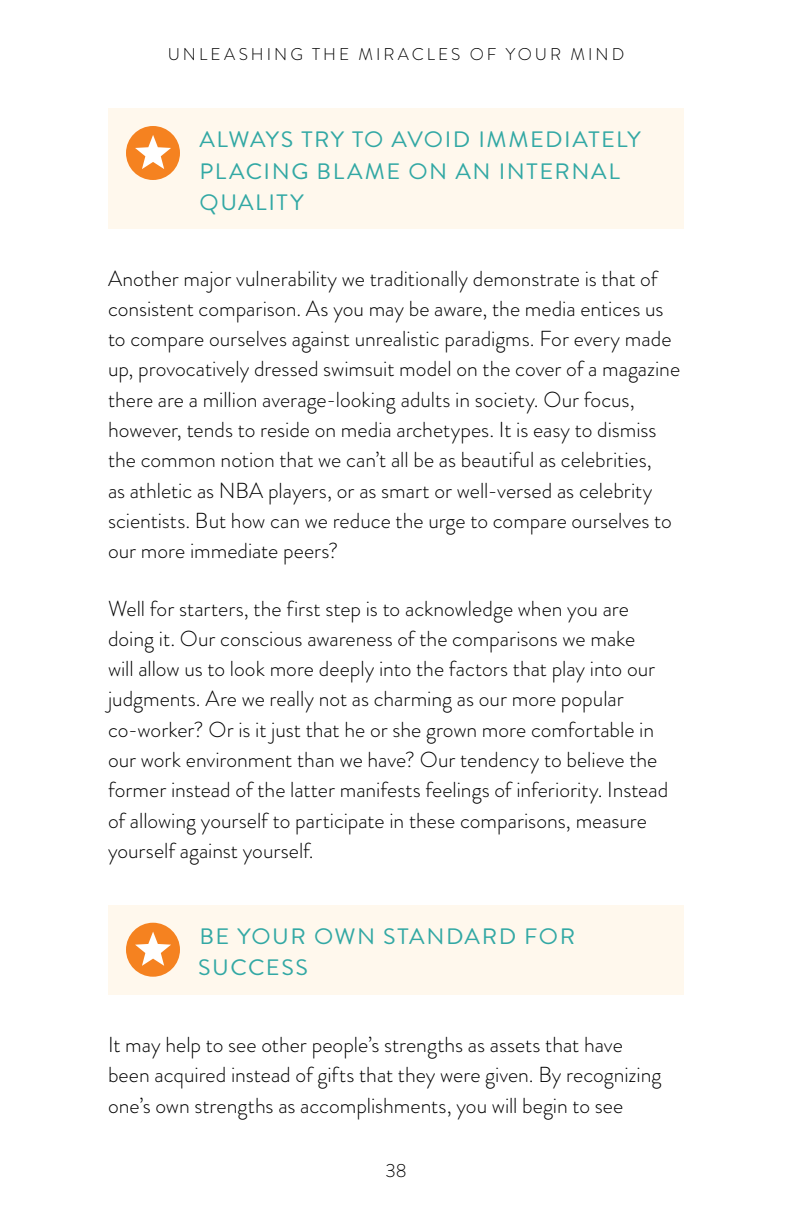
<style>
.page{position:relative;width:792px;height:1224px;background:#fff}
.page>*{position:absolute;margin:0;border:0;box-sizing:border-box;transform-origin:0 0}
.t1{font:22.2px/31.4px "Brandon Grotesque";letter-spacing:.065em;color:#32a8a4;scale:1.05 1}
.BODY{font:300 21.8px/30.4px "Brandon Grotesque";color:#000}
.t2{font:300 19px "Brandon Grotesque";color:#000}
.t3{font:300 17px "Brandon Grotesque";letter-spacing:.18em;color:#000}
</style>
<div class="page">
<div style="left:108px;top:108px;width:576px;height:120px;background:#fff8ed"></div>
<div style="left:126px;top:126px;width:54px;height:54px;background:#f58220;border-radius:50%"></div>
<svg style="left:135px;top:135px;width:36px;height:34px"></svg>
<div style="left:108px;top:905px;width:576px;height:90px;background:#fff8ed"></div>
<div style="left:126px;top:923px;width:54px;height:54px;background:#f58220;border-radius:50%"></div>
<svg style="left:135px;top:932px;width:36px;height:34px"></svg>
<p class="t3" style="left:168px;top:42px;width:458px">UNLEASHING THE MIRACLES OF YOUR MIND</p>
<p class="t1" style="left:199px;top:124px;width:422px">ALWAYS TRY TO AVOID IMMEDIATELY<br>PLACING BLAME ON AN INTERNAL<br>QUALITY</p>
<p class="BODY" style="left:108px;top:263px;width:574px">Another major vulnerability we traditionally demonstrate is that of consistent comparison. As you may be aware, the media entices us to compare ourselves against unrealistic paradigms. For every made up, provocatively dressed swimsuit model on the cover of a magazine there are a million average-looking adults in society. Our focus, however, tends to reside on media archetypes. It is easy to dismiss the common notion that we can’t all be as beautiful as celebrities,<br>as athletic as NBA players, or as smart or well-versed as celebrity scientists. But how can we reduce the urge to compare ourselves to our more immediate peers?</p>
<p class="BODY" style="left:108px;top:593px;width:562px">Well for starters, the first step is to acknowledge when you are doing it. Our conscious awareness of the comparisons we make<br>will allow us to look more deeply into the factors that play into our judgments. Are we really not as charming as our more popular co-worker? Or is it just that he or she grown more comfortable in our work environment than we have? Our tendency to believe the former instead of the latter manifests feelings of inferiority. Instead of allowing yourself to participate in these comparisons, measure yourself against yourself.</p>
<p class="t1" style="left:198px;top:921px;width:361px">BE YOUR OWN STANDARD FOR<br>SUCCESS</p>
<p class="BODY" style="left:108px;top:1029px;width:555px">It may help to see other people’s strengths as assets that have been acquired instead of gifts that they were given. By recognizing one’s own strengths as accomplishments, you will begin to see</p>
<p class="t2" style="left:385px;top:1157px;width:23px">38</p>
</div>
